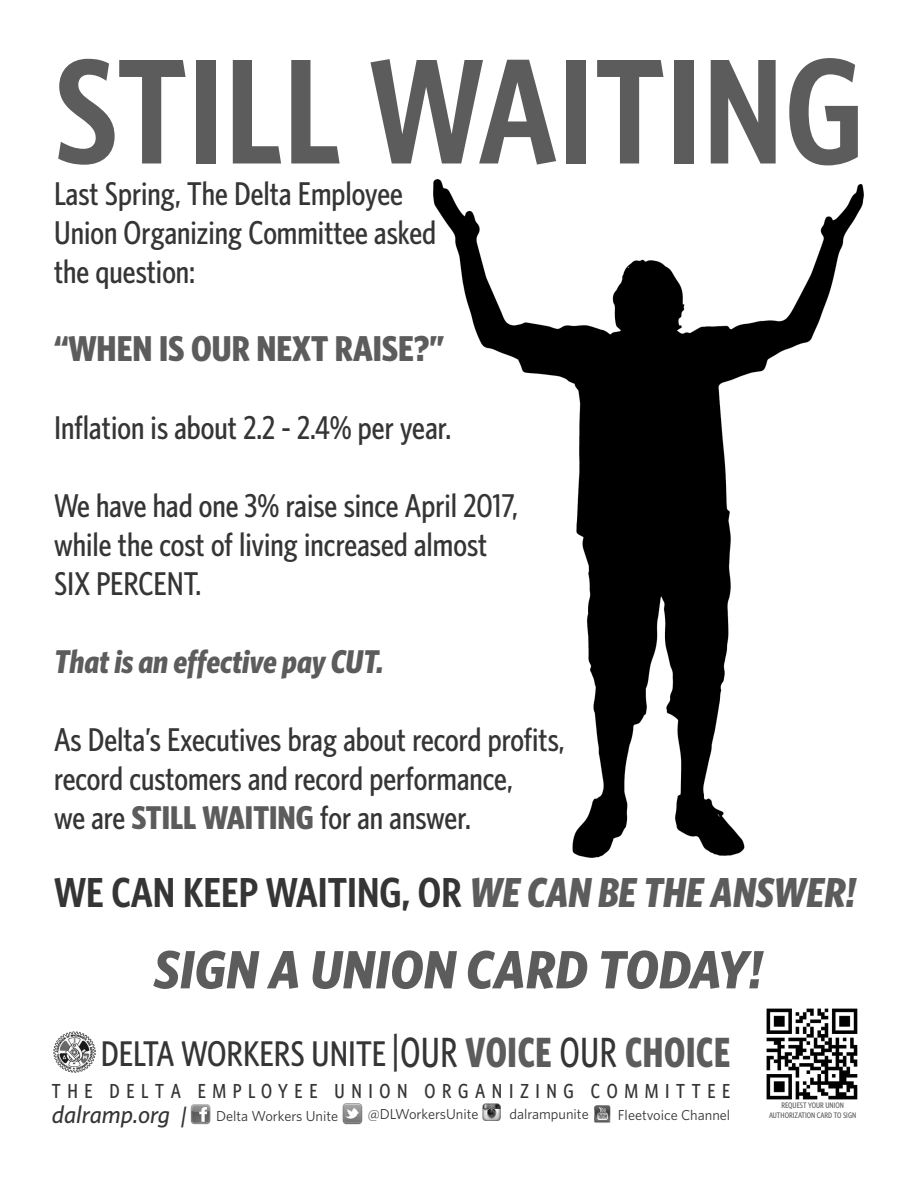
<style>
.page{position:relative;width:918px;height:1188px;background:#fff}
.page>*{position:absolute;margin:0;border:0;box-sizing:border-box;transform-origin:0 0}
.t1{font:600 150px "Whitney Condensed";letter-spacing:.01em;color:#5c5c5c}
.t2{font:italic 700 54px "Whitney Narrow";color:#5c5c5c}
.t3{font:700 42.3px "Whitney Condensed";letter-spacing:.02em;color:#5c5c5c;scale:.87 1}
.t4{font:600 42px "Whitney Condensed";color:#353535}
.t5{font:700 36px "Whitney Condensed";color:#5c5c5c}
.t6{font:500 35.85px "Whitney Condensed";color:#353535}
.t7{font:500 33px/39px "Whitney Condensed";color:#353535}
.t8{font:italic 700 33px "Whitney Condensed";color:#5c5c5c}
.t9{font:italic 500 24.75px "Whitney";color:#353535}
.t10{font:500 20.4px "Whitney Condensed";letter-spacing:.325em;color:#353535}
.t11{font:14.4px "Whitney";color:#353535}
.t12{font:500 8.1px/9.6px "Whitney Condensed";color:#5c5c5c;text-align:center}
.s1{font-weight:700;color:#5c5c5c}
.s2{font-weight:700;font-style:italic;color:#5c5c5c}
.s3{font-weight:500;color:#353535}
.s4{font-size:22.35px}
</style>
<div class="page">
<img style="left:433px;top:180px;width:431px;height:678px">
<img style="left:766px;top:1008px;width:92px;height:92px">
<img style="left:54px;top:1031px;width:41px;height:42px">
<img style="left:191px;top:1104px;width:20px;height:21px">
<img style="left:593px;top:1105px;width:18px;height:18px">
<img style="left:342px;top:1103px;width:20px;height:22px">
<img style="left:483px;top:1103px;width:17px;height:17px">
<p class="t1" style="left:54px;top:17px;width:812px">STILL WAITING</p>
<p class="t7" style="left:54px;top:173px;width:384px">Last Spring, The Delta Employee<br>Union Organizing Committee asked the question:</p>
<p class="t5" style="left:54px;top:326px;width:392px">“WHEN IS OUR NEXT RAISE?”</p>
<p class="t7" style="left:54px;top:407px;width:399px">Inflation is about 2.2 - 2.4% per year.</p>
<p class="t7" style="left:54px;top:485px;width:465px">We have had one 3% raise since April 2017,</p>
<p class="t7" style="left:54px;top:524px;width:435px">while the cost of living increased almost<br>SIX PERCENT.</p>
<p class="t8" style="left:54px;top:640px;width:331px">That is an effective pay CUT.</p>
<p class="t7" style="left:54px;top:719px;width:512px">As Delta’s Executives brag about record profits, record customers and record performance,<br>we are <span class="s1">STILL WAITING</span> for an answer.</p>
<p class="t4" style="left:54px;top:867px;width:803px">WE CAN KEEP WAITING, OR <span class="s2">WE CAN BE THE ANSWER!</span></p>
<p class="t2" style="left:154px;top:934px;width:611px">SIGN A UNION CARD TODAY!</p>
<p class="t6" style="left:101px;top:1031px;width:287px">DELTA WORKERS UNITE</p>
<p class="t3" style="left:392px;top:1025px;width:391px"><span class="s3">|OUR</span> VOICE <span class="s3">OUR</span> CHOICE</p>
<p class="t9" style="left:52px;top:1098px;width:136px">dalramp.org <span class="s4">|</span></p>
<p class="t11" style="left:216px;top:1106px;width:124px">Delta Workers Unite</p>
<p class="t11" style="left:368px;top:1104px;width:112px">@DLWorkersUnite</p>
<p class="t11" style="left:509px;top:1104px;width:81px">dalrampunite</p>
<p class="t11" style="left:618px;top:1106px;width:114px">Fleetvoice Channel</p>
<p class="t10" style="left:52px;top:1078px;width:680px">THE DELTA EMPLOYEE UNION ORGANIZING COMMITTEE</p>
<p class="t12" style="left:769px;top:1100px;width:89px">REQUEST YOUR UNION<br>AUTHORIZATION CARD TO SIGN</p>
</div>
